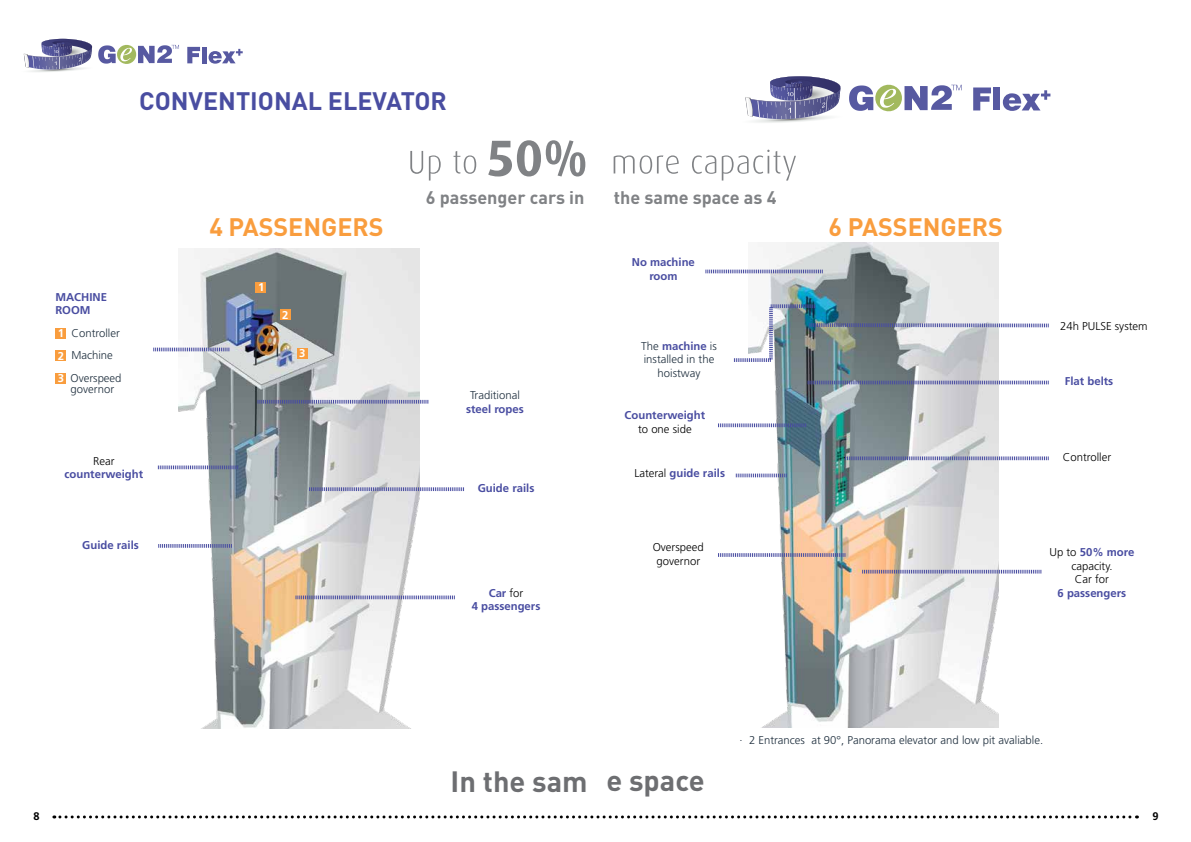
<style>
.page{position:relative;width:1191px;height:842px;background:#fff}
.page>*{position:absolute;margin:0;border:0;box-sizing:border-box;transform-origin:0 0}
.t1{font:700 29px "DIN";color:#6d6e71}
.t2{font:700 25px "DIN";color:#f99d3e}
.t3{font:700 25px "DIN";color:#494da1}
.t4{font:700 18px "DIN";color:#808285}
.t5{font:700 11.3px/13.6px "Frutiger LT Std";color:#494da1;text-align:center}
.t6{font:300 11.3px/22.4px "Frutiger LT Std";color:#1f2f3e}
.t7{font:300 11.3px/13.6px "Frutiger LT Std";color:#000;text-align:center}
.t8{font:700 11.3px/22.4px "Frutiger LT Std";color:#fff;text-align:justify}
.t9{font:700 11px "Frutiger LT Std";color:#000}
.s1{font-weight:300;color:#000}
.s2{font-weight:700;color:#494da1}
</style>
<div class="page">
<img style="left:179px;top:249px;width:240px;height:479px">
<div style="left:55px;top:328px;width:11px;height:11px;background:#f99d3e"></div>
<div style="left:55px;top:350px;width:11px;height:11px;background:#f99d3e"></div>
<div style="left:55px;top:373px;width:11px;height:11px;background:#f99d3e"></div>
<svg style="left:158px;top:544px;width:74px;height:4px"></svg>
<svg style="left:153px;top:348px;width:76px;height:3px"></svg>
<svg style="left:309px;top:487px;width:155px;height:4px"></svg>
<svg style="left:258px;top:400px;width:170px;height:4px"></svg>
<svg style="left:296px;top:595px;width:159px;height:4px"></svg>
<div style="left:255px;top:282px;width:11px;height:11px;background:#f99d3e"></div>
<div style="left:280px;top:309px;width:11px;height:11px;background:#f99d3e"></div>
<div style="left:297px;top:348px;width:10px;height:11px;background:#f99d3e"></div>
<svg style="left:158px;top:465px;width:80px;height:4px"></svg>
<img style="left:748px;top:243px;width:250px;height:485px">
<svg style="left:807px;top:381px;width:241px;height:3px"></svg>
<svg style="left:845px;top:456px;width:203px;height:4px"></svg>
<svg style="left:705px;top:270px;width:118px;height:3px"></svg>
<svg style="left:736px;top:474px;width:51px;height:3px"></svg>
<svg style="left:862px;top:570px;width:179px;height:3px"></svg>
<img style="left:734px;top:304px;width:314px;height:58px">
<svg style="left:718px;top:423px;width:88px;height:4px"></svg>
<svg style="left:718px;top:553px;width:127px;height:4px"></svg>
<svg style="left:745px;top:76px;width:96px;height:47px"></svg>
<svg style="left:973px;top:87px;width:18px;height:23px"></svg>
<div style="left:993px;top:87px;width:7px;height:23px;background:#5759a1"></div>
<svg style="left:1002px;top:90px;width:48px;height:21px"></svg>
<svg style="left:849px;top:84px;width:112px;height:28px"></svg>
<svg style="left:187px;top:47px;width:13px;height:16px"></svg>
<hr style="left:202px;top:47px;width:4px;height:16px;background:#5759a1">
<svg style="left:209px;top:49px;width:34px;height:15px"></svg>
<svg style="left:23px;top:39px;width:156px;height:33px"></svg>
<svg style="left:488px;top:140px;width:97px;height:36px"></svg>
<svg style="left:410px;top:151px;width:66px;height:30px"></svg>
<svg style="left:613px;top:150px;width:183px;height:31px"></svg>
<svg style="left:54px;top:815px;width:1083px;height:3px"></svg>
<h2 class="t3" style="left:139px;top:85px;width:309px">CONVENTIONAL ELEVATOR</h2>
<p class="t5" style="left:55px;top:290px;width:53px;text-align:left">MACHINE<br>ROOM</p>
<p class="t6" style="left:71px;top:322px;width:52px">Controller<br>Machine<br>Overspeed</p>
<p class="t6" style="left:71px;top:378px;width:45px">governor</p>
<p class="t8" style="left:58px;top:322px;width:8px">1<br>2<br>3</p>
<p class="t7" style="left:93px;top:454px;width:23px">Rear</p>
<p class="t5" style="left:64px;top:468px;width:80px">counterweight</p>
<p class="t5" style="left:82px;top:538px;width:58px">Guide rails</p>
<h2 class="t2" style="left:209px;top:210px;width:176px">4 PASSENGERS</h2>
<p class="t8" style="left:258px;top:276px;width:8px">1</p>
<p class="t8" style="left:282px;top:304px;width:8px">2</p>
<p class="t8" style="left:299px;top:342px;width:8px">3</p>
<h3 class="t4" style="left:426px;top:185px;width:160px">6 passenger cars in</h3>
<h3 class="t4" style="left:614px;top:185px;width:164px">the same space as 4</h3>
<p class="t6" style="left:470px;top:384px;width:51px">Traditional</p>
<p class="t5" style="left:466px;top:402px;width:59px">steel ropes</p>
<p class="t5" style="left:478px;top:482px;width:58px">Guide rails</p>
<p class="t5" style="left:472px;top:586px;width:70px">Car <span class="s1">for<br></span>4 passengers</p>
<p class="t5" style="left:632px;top:256px;width:64px">No machine room</p>
<p class="t6" style="left:641px;top:339px;width:77px;line-height:13.6px;text-align:center">The <span class="s2">machine</span> is installed in the hoistway</p>
<p class="t5" style="left:624px;top:409px;width:82px">Counterweight</p>
<p class="t7" style="left:638px;top:422px;width:55px">to one side</p>
<p class="t5" style="left:634px;top:466px;width:92px"><span class="s1">Lateral</span> guide rails</p>
<p class="t7" style="left:653px;top:541px;width:52px">Overspeed governor</p>
<h2 class="t2" style="left:828px;top:210px;width:176px">6 PASSENGERS</h2>
<p class="t7" style="left:1060px;top:319px;width:89px">24h PULSE system</p>
<p class="t5" style="left:1064px;top:375px;width:50px">Flat belts</p>
<p class="t7" style="left:1062px;top:450px;width:50px">Controller</p>
<p class="t7" style="left:1049px;top:545px;width:86px">Up to <span class="s2">50% more </span>capacity.<br>Car for</p>
<p class="t5" style="left:1057px;top:586px;width:70px">6 passengers</p>
<h1 class="t1" style="left:450px;top:762px;width:138px">In the sam</h1>
<h1 class="t1" style="left:606px;top:762px;width:100px">e space</h1>
<p class="t6" style="left:739px;top:729px;width:305px">· 2 Entrances at 90°, Panorama elevator and low pit avaliable.</p>
<p class="t9" style="left:33px;top:810px;width:8px">8</p>
<p class="t9" style="left:1152px;top:810px;width:8px">9</p>
</div>
